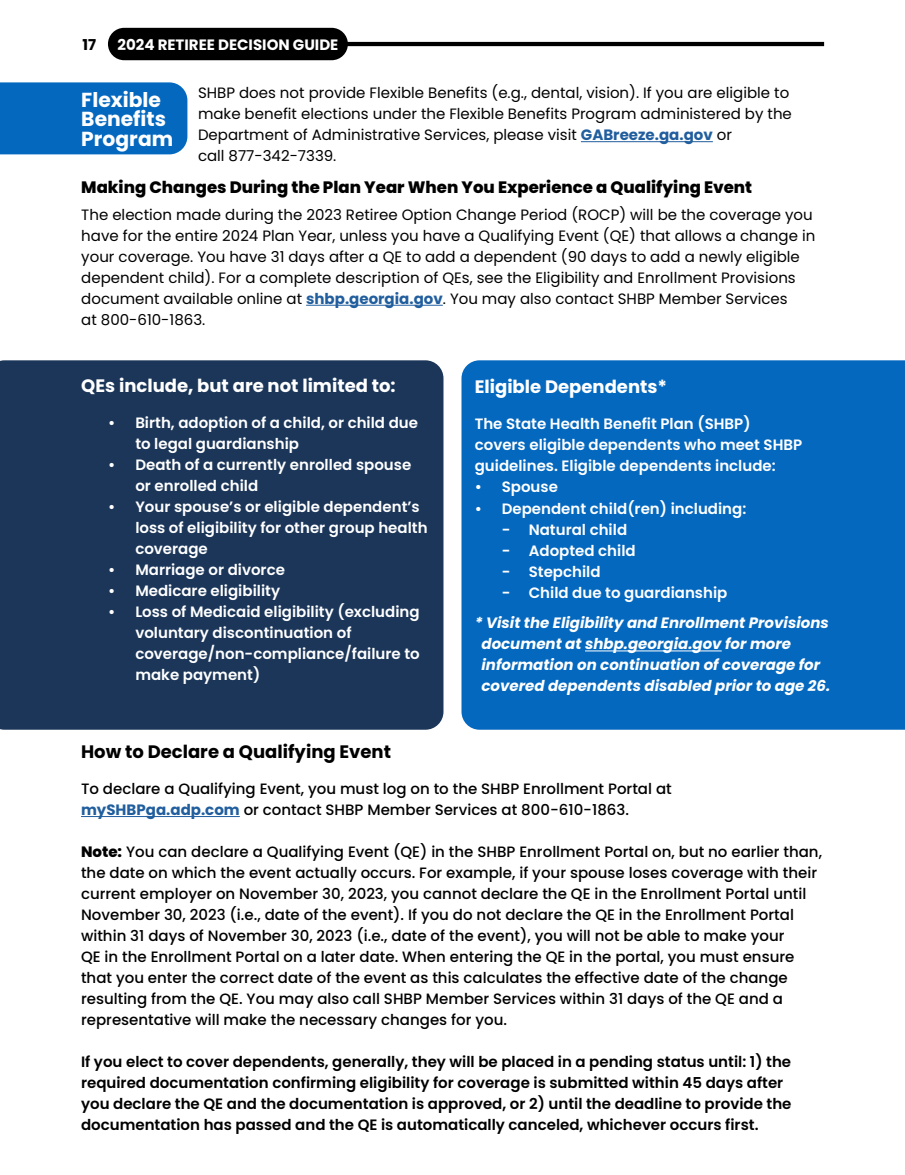
<style>
.page{position:relative;width:905px;height:1175px;background:#fff}
.page>*{position:absolute;margin:0;border:0;box-sizing:border-box;transform-origin:0 0}
.t1{font:700 20.25px/19.5px "Poppins";color:#fff}
.t2{font:700 18px "Poppins";color:#fff}
.t3{font:700 18px "Poppins";color:#000}
.t4{font:800 16.5px "Poppins";color:#000}
.t5{font:500 15px/21px "Poppins";color:#000}
.t6{font:15px/21px "Poppins";color:#000}
.t7{font:600 15px/21px "Poppins";color:#fff}
.t8{font:600 15px/21px "Poppins";color:#000}
.t9{font:italic 700 15px/21px "Poppins";color:#fff}
.t10{font:700 15px "Poppins";color:#fff}
.t11{font:700 15px "Poppins";color:#000}
.s1{font-weight:700;color:#215e9e}
.s2{font-weight:800}
</style>
<div class="page">
<div style="left:0;top:82px;width:187px;height:72px;background:#0468bf"></div>
<div style="left:0;top:360px;width:443px;height:369px;background:#1b3659"></div>
<div style="left:461px;top:360px;width:443px;height:369px;background:#0468bf"></div>
<hr style="left:581px;top:141px;width:131px;height:1px;background:#215e9e">
<hr style="left:306px;top:305px;width:137px;height:1px;background:#215e9e">
<hr style="left:81px;top:816px;width:159px;height:1px;background:#215e9e">
<hr style="left:585px;top:650px;width:136px;height:1px;background:#fff">
<hr style="left:323px;top:42px;width:501px;height:4px;background:#000">
<div style="left:108px;top:28px;width:240px;height:32px;background:#000;border-radius:16px"></div>
<p class="t11" style="left:83px;top:36px;width:15px">17</p>
<p class="t10" style="left:117px;top:36px;width:222px">2024 RETIREE DECISION GUIDE</p>
<p class="t6" style="left:198px;top:82px;width:595px">SHBP does not provide Flexible Benefits (e.g., dental, vision). If you are eligible to make benefit elections under the Flexible Benefits Program administered by the Department of Administrative Services, please visit <span class="s1">GABreeze.ga.gov</span> or<br>call 877-342-7339.</p>
<h1 class="t1" style="left:81px;top:90px;width:93px">Flexible<br>Benefits<br>Program</h1>
<p class="t4" style="left:81px;top:178px;width:672px">Making Changes During the Plan Year When You Experience a Qualifying Event</p>
<p class="t6" style="left:81px;top:204px;width:735px">The election made during the 2023 Retiree Option Change Period (ROCP) will be the coverage you have for the entire 2024 Plan Year, unless you have a Qualifying Event (QE) that allows a change in your coverage. You have 31 days after a QE to add a dependent (90 days to add a newly eligible dependent child). For a complete description of QEs, see the Eligibility and Enrollment Provisions document available online at <span class="s1">shbp.georgia.gov</span>. You may also contact SHBP Member Services<br>at 800-610-1863.</p>
<p class="t2" style="left:81px;top:375px;width:316px">QEs include, but are not limited to:</p>
<p class="t7" style="left:135px;top:412px;width:284px;text-indent:-27px">• Birth, adoption of a child, or child due to legal guardianship</p>
<p class="t7" style="left:135px;top:454px;width:277px;text-indent:-27px">• Death of a currently enrolled spouse or enrolled child</p>
<p class="t7" style="left:135px;top:496px;width:294px;text-indent:-27px">• Your spouse’s or eligible dependent’s loss of eligibility for other group health coverage</p>
<p class="t7" style="left:108px;top:559px;width:178px">• Marriage or divorce</p>
<p class="t7" style="left:108px;top:580px;width:173px">• Medicare eligibility</p>
<p class="t7" style="left:135px;top:601px;width:286px;text-indent:-27px">• Loss of Medicaid eligibility (excluding voluntary discontinuation of coverage/non-compliance/failure to make payment)</p>
<p class="t2" style="left:474px;top:376px;width:194px">Eligible Dependents*</p>
<p class="t7" style="left:474px;top:414px;width:329px">The State Health Benefit Plan (SHBP) covers eligible dependents who meet SHBP guidelines. Eligible dependents include:</p>
<p class="t7" style="left:474px;top:477px;width:85px">• Spouse</p>
<p class="t7" style="left:474px;top:498px;width:273px">• Dependent child(ren) including:</p>
<p class="t7" style="left:501px;top:519px;width:127px">- Natural child</p>
<p class="t7" style="left:501px;top:540px;width:135px">- Adopted child</p>
<p class="t7" style="left:501px;top:561px;width:100px">- Stepchild</p>
<p class="t7" style="left:501px;top:582px;width:227px">- Child due to guardianship</p>
<p class="t9" style="left:481px;top:612px;width:350px;text-indent:-7px">* Visit the Eligibility and Enrollment Provisions document at shbp.georgia.gov for more information on continuation of coverage for covered dependents disabled prior to age 26.</p>
<p class="t3" style="left:81px;top:741px;width:311px">How to Declare a Qualifying Event</p>
<p class="t5" style="left:81px;top:778px;width:592px">To declare a Qualifying Event, you must log on to the SHBP Enrollment Portal at <span class="s1">mySHBPga.adp.com</span> or contact SHBP Member Services at 800-610-1863.</p>
<p class="t5" style="left:81px;top:841px;width:742px"><span class="s2">Note:</span> You can declare a Qualifying Event (QE) in the SHBP Enrollment Portal on, but no earlier than, the date on which the event actually occurs. For example, if your spouse loses coverage with their current employer on November 30, 2023, you cannot declare the QE in the Enrollment Portal until November 30, 2023 (i.e., date of the event). If you do not declare the QE in the Enrollment Portal within 31 days of November 30, 2023 (i.e., date of the event), you will not be able to make your<br>QE in the Enrollment Portal on a later date. When entering the QE in the portal, you must ensure that you enter the correct date of the event as this calculates the effective date of the change resulting from the QE. You may also call SHBP Member Services within 31 days of the QE and a representative will make the necessary changes for you.</p>
<p class="t8" style="left:81px;top:1051px;width:712px">If you elect to cover dependents, generally, they will be placed in a pending status until: 1) the required documentation confirming eligibility for coverage is submitted within 45 days after you declare the QE and the documentation is approved, or 2) until the deadline to provide the documentation has passed and the QE is automatically canceled, whichever occurs first.</p>
</div>
